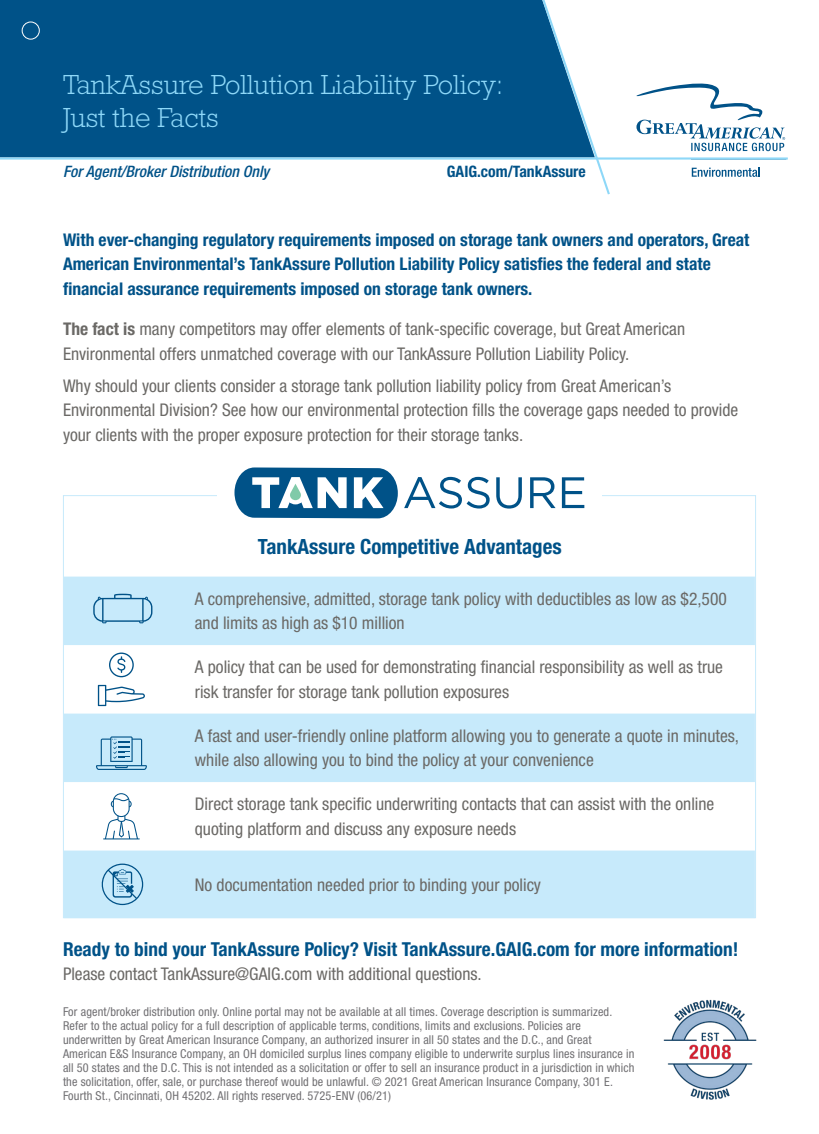
<style>
.page{position:relative;width:819px;height:1134px;background:#fff}
.page>*{position:absolute;margin:0;border:0;box-sizing:border-box;transform-origin:0 0}
.t1{font:300 28px/33.6px "Rockwell Std";color:#8ed8f8}
.t2{font:700 condensed 21px "Helvetica Neue LT Std";color:#005288}
.t3{font:700 condensed 19.25px "Helvetica Neue LT Std";color:#005288}
.t4{font:condensed 17.5px/24.5px "Helvetica Neue LT Std";color:#6b6966}
.t5{font:700 condensed 17.5px/24.5px "Helvetica Neue LT Std";color:#005288}
.t6{font:italic 500 condensed 15.75px "Helvetica Neue LT Std";color:#005288}
.t7{font:700 condensed 15.75px "Helvetica Neue LT Std";color:#005288}
.t8{font:condensed 12.25px/14px "Helvetica Neue LT Std";letter-spacing:.01em;color:#717073}
.s1{font-weight:700}
</style>
<div class="page">
<svg style="left:636px;top:83px;width:149px;height:68px"></svg>
<svg style="left:692px;top:168px;width:68px;height:9px"></svg>
<div style="left:0;top:0;width:536px;height:157px;background:#005288"></div>
<hr style="left:0;top:157px;width:788px;height:3px;background:#8ed8f8">
<div style="left:22px;top:22px;width:18px;height:18px;border:1px solid #fff;border-radius:50%"></div>
<svg style="left:536px;top:0;width:76px;height:195px"></svg>
<svg style="left:65px;top:577px;width:689px;height:339px;fill:#c7eafb"></svg>
<svg style="left:93px;top:594px;width:59px;height:29px;background:#a3cfe6"></svg>
<svg style="left:98px;top:685px;width:47px;height:21px"></svg>
<svg style="left:109px;top:653px;width:25px;height:24px"></svg>
<svg style="left:96px;top:736px;width:51px;height:34px;background:#97c5df"></svg>
<svg style="left:103px;top:793px;width:37px;height:46px"></svg>
<svg style="left:100px;top:864px;width:43px;height:41px;background:#9bc9e2"></svg>
<img style="left:663px;top:999px;width:94px;height:101px">
<svg style="left:404px;top:477px;width:86px;height:32px"></svg>
<svg style="left:496px;top:477px;width:26px;height:32px"></svg>
<svg style="left:530px;top:477px;width:26px;height:31px"></svg>
<svg style="left:562px;top:477px;width:22px;height:31px"></svg>
<svg style="left:234px;top:467px;width:164px;height:51px"></svg>
<h1 class="t1" style="left:63px;top:67px;width:442px">TankAssure Pollution Liability Policy:<br>Just the Facts</h1>
<p class="t6" style="left:63px;top:162px;width:208px">For Agent/Broker Distribution Only</p>
<p class="t7" style="left:447px;top:162px;width:141px">GAIG.com/TankAssure</p>
<p class="t5" style="left:63px;top:227px;width:688px">With ever-changing regulatory requirements imposed on storage tank owners and operators, Great<br>American Environmental’s TankAssure Pollution Liability Policy satisfies the federal and state financial assurance requirements imposed on storage tank owners.</p>
<p class="t4" style="left:63px;top:317px;width:624px"><span class="s1">The fact is</span> many competitors may offer elements of tank-specific coverage, but Great American<br>Environmental offers unmatched coverage with our TankAssure Pollution Liability Policy.</p>
<p class="t4" style="left:63px;top:373px;width:677px">Why should your clients consider a storage tank pollution liability policy from Great American’s<br>Environmental Division? See how our environmental protection fills the coverage gaps needed to provide your clients with the proper exposure protection for their storage tanks.</p>
<p class="t2" style="left:258px;top:534px;width:305px">TankAssure Competitive Advantages</p>
<p class="t4" style="left:195px;top:586px;width:533px">A comprehensive, admitted, storage tank policy with deductibles as low as $2,500 and limits as high as $10 million</p>
<p class="t4" style="left:195px;top:655px;width:530px">A policy that can be used for demonstrating financial responsibility as well as true risk transfer for storage tank pollution exposures</p>
<p class="t4" style="left:195px;top:723px;width:546px">A fast and user-friendly online platform allowing you to generate a quote in minutes, while also allowing you to bind the policy at your convenience</p>
<p class="t4" style="left:195px;top:792px;width:521px">Direct storage tank specific underwriting contacts that can assist with the online quoting platform and discuss any exposure needs</p>
<p class="t4" style="left:195px;top:872px;width:348px">No documentation needed prior to binding your policy</p>
<p class="t3" style="left:63px;top:937px;width:677px">Ready to bind your TankAssure Policy? Visit TankAssure.GAIG.com for more information!</p>
<p class="t4" style="left:63px;top:962px;width:420px">Please contact TankAssure@GAIG.com with additional questions.</p>
<p class="t8" style="left:63px;top:1005px;width:573px">For agent/broker distribution only. Online portal may not be available at all times. Coverage description is summarized.<br>Refer to the actual policy for a full description of applicable terms, conditions, limits and exclusions. Policies are underwritten by Great American Insurance Company, an authorized insurer in all 50 states and the D.C., and Great American E&amp;S Insurance Company, an OH domiciled surplus lines company eligible to underwrite surplus lines insurance in all 50 states and the D.C. This is not intended as a solicitation or offer to sell an insurance product in a jurisdiction in which the solicitation, offer, sale, or purchase thereof would be unlawful. © 2021 Great American Insurance Company, 301 E.<br>Fourth St., Cincinnati, OH 45202. All rights reserved. 5725-ENV (06/21)</p>
</div>
